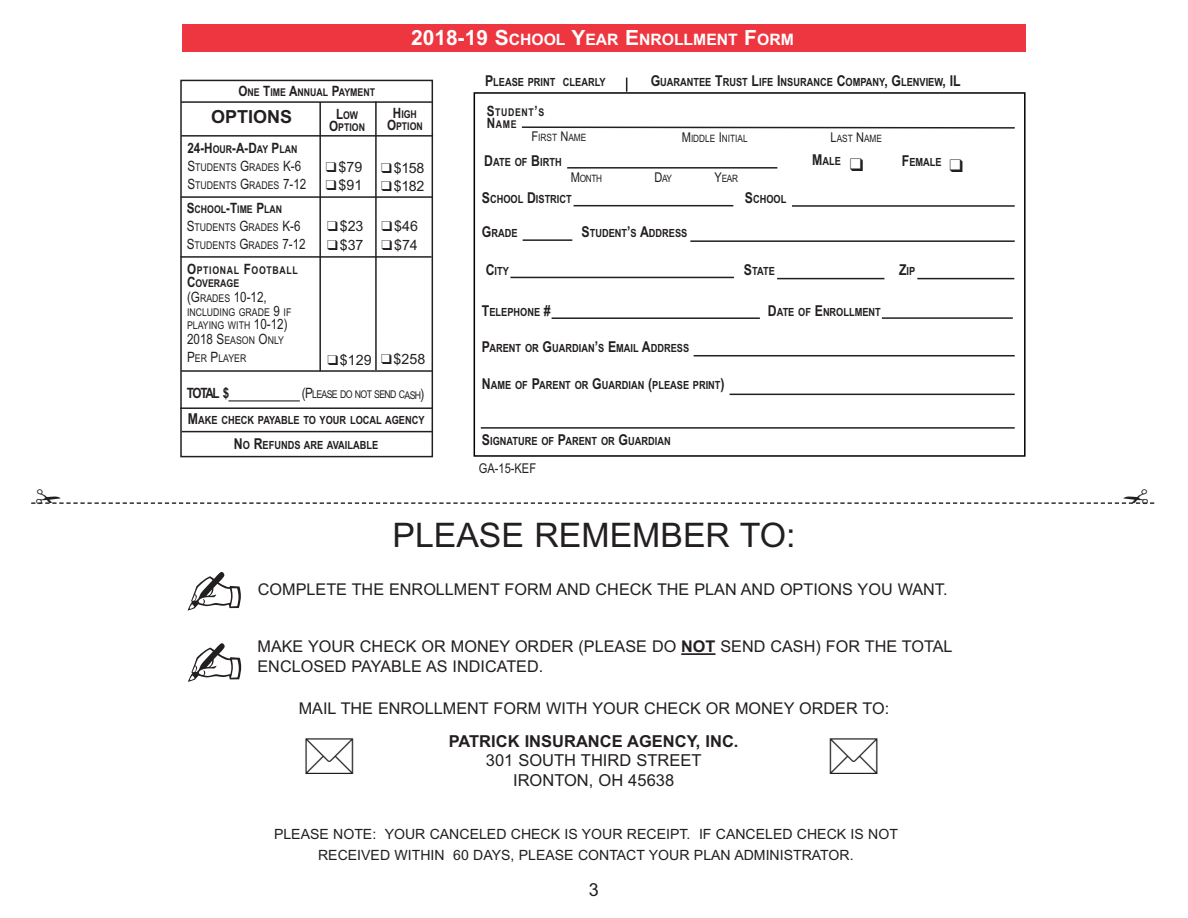
<style>
.page{position:relative;width:1188px;height:918px;background:#fff}
.page>*{position:absolute;margin:0;border:0;box-sizing:border-box;transform-origin:0 0}
.t1{font:33.9px "Arial";color:#231f20}
.t2{font:700 18px "Arial";color:#231f20}
.t3{font:18px "Arial";color:#231f20}
.t4{font:16.5px/19.5px "Arial";color:#231f20;text-align:center}
.t5{font:700 16.5px "Arial";color:#231f20}
.t6{font:16.2px/19.5px "Arial";color:#231f20}
.t7{font:700 15.75px "Arial";color:#fff}
.t8{font:14.25px "Arial";color:#231f20}
.t9{font:700 14.25px "Arial Narrow";letter-spacing:-.095em;color:#231f20}
.t10{font:14.25px "Arial Narrow";color:#231f20}
.t11{font:14.1px/21px "Arial";color:#231f20;text-align:center}
.t12{font:13.5px "Arial Narrow";color:#231f20}
.t13{font:700 11.25px "Arial Narrow";color:#231f20}
.t14{font:10.65px/18px "Arial Narrow";color:#231f20}
.t15{font:700 10.65px/12px "Arial Narrow";color:#231f20;text-align:center}
.t16{font:700 10.65px/13.5px "Arial Narrow";letter-spacing:.06em;color:#231f20}
.t17{font:10.65px "Arial Narrow";letter-spacing:-.065em;color:#231f20}
.t18{font:10.2px "Arial Narrow";color:#231f20}
.s1{font-size:14.25px}
.s2{font-size:21px}
.s3{font-size:15px}
.s4{font-size:10.65px}
.s5{font-weight:700;font-size:14.25px}
.s6{font-weight:700}
.s7{font-size:13.5px}
</style>
<div class="page">
<div style="left:182px;top:24px;width:843px;height:28px;background:#ee3640"></div>
<hr style="left:681px;top:653px;width:35px;height:2px;background:#231f20">
<div style="left:180px;top:80px;width:253px;height:377px;border:2px solid #231f20"></div>
<hr style="left:181px;top:135px;width:252px;height:2px;background:#231f20">
<hr style="left:319px;top:102px;width:2px;height:269px;background:#231f20">
<hr style="left:180px;top:256px;width:252px;height:2px;background:#231f20">
<hr style="left:181px;top:196px;width:251px;height:2px;background:#231f20">
<hr style="left:375px;top:101px;width:2px;height:269px;background:#231f20">
<hr style="left:182px;top:431px;width:250px;height:1px;background:#231f20">
<hr style="left:180px;top:407px;width:253px;height:2px;background:#231f20">
<hr style="left:181px;top:370px;width:251px;height:2px;background:#231f20">
<hr style="left:181px;top:101px;width:251px;height:2px;background:#231f20">
<hr style="left:228px;top:400px;width:72px;height:1px;background:#231f20">
<div style="left:474px;top:92px;width:552px;height:365px;border:2px solid #000"></div>
<hr style="left:882px;top:317px;width:131px;height:2px;background:#231f20">
<hr style="left:574px;top:205px;width:159px;height:1px;background:#231f20">
<hr style="left:523px;top:239px;width:49px;height:2px;background:#231f20">
<hr style="left:510px;top:277px;width:224px;height:1px;background:#231f20">
<hr style="left:777px;top:278px;width:107px;height:1px;background:#231f20">
<hr style="left:792px;top:205px;width:223px;height:2px;background:#231f20">
<hr style="left:690px;top:240px;width:325px;height:2px;background:#231f20">
<hr style="left:917px;top:278px;width:97px;height:1px;background:#231f20">
<hr style="left:481px;top:427px;width:534px;height:2px;background:#231f20">
<hr style="left:567px;top:167px;width:210px;height:2px;background:#231f20">
<hr style="left:552px;top:317px;width:208px;height:2px;background:#231f20">
<svg style="left:521px;top:126px;width:494px;height:3px"></svg>
<hr style="left:694px;top:355px;width:321px;height:1px;background:#231f20">
<hr style="left:730px;top:394px;width:285px;height:1px;background:#231f20">
<svg style="left:626px;top:78px;width:1px;height:14px"></svg>
<svg style="left:31px;top:502px;width:1123px;height:2px"></svg>
<p class="t15" style="left:238px;top:87px;width:138px"><span class="s1">O</span>NE <span class="s1">T</span>IME <span class="s1">A</span>NNUAL <span class="s1">P</span>AYMENT</p>
<h3 class="t7" style="left:411px;top:31px;width:384px"><span class="s2">2018-19 S</span>CHOOL <span class="s2">Y</span>EAR <span class="s2">E</span>NROLLMENT <span class="s2">F</span>ORM</h3>
<p class="t13" style="left:485px;top:76px;width:122px"><span class="s3">P</span>LEASE PRINT CLEARLY</p>
<p class="t13" style="left:651px;top:76px;width:312px"><span class="s3">G</span>UARANTEE <span class="s3">T</span>RUST <span class="s3">L</span>IFE <span class="s3">I</span>NSURANCE <span class="s3">C</span>OMPANY<span class="s3">, G</span>LENVIEW<span class="s3">, IL</span></p>
<h2 class="t2" style="left:211px;top:107px;width:83px">OPTIONS</h2>
<p class="t15" style="left:329px;top:109px;width:37px"><span class="s1">L</span>OW<br><span class="s1">O</span>PTION</p>
<p class="t15" style="left:387px;top:108px;width:37px"><span class="s1">H</span>IGH<br><span class="s1">O</span>PTION</p>
<p class="t9" style="left:187px;top:140px;width:112px">24-H<span class="s4">OUR</span>-A-D<span class="s4">AY</span> P<span class="s4">LAN</span></p>
<p class="t14" style="left:187px;top:159px;width:120px"><span class="s1">S</span>TUDENTS <span class="s1">G</span>RADES <span class="s1">K-6<br>S</span>TUDENTS <span class="s1">G</span>RADES <span class="s1">7-12</span></p>
<p class="t14" style="left:187px;top:201px;width:120px"><span class="s5">S</span><span class="s6">CHOOL</span><span class="s5">-T</span><span class="s6">IME</span> <span class="s5">P</span><span class="s6">LAN<br></span><span class="s1">S</span>TUDENTS <span class="s1">G</span>RADES <span class="s1">K-6<br>S</span>TUDENTS <span class="s1">G</span>RADES <span class="s1">7-12</span></p>
<p class="t16" style="left:187px;top:263px;width:112px"><span class="s1">O</span>PTIONAL <span class="s1">F</span>OOTBALL<br><span class="s1">C</span>OVERAGE</p>
<p class="t10" style="left:187px;top:289px;width:81px">(G<span class="s4">RADES</span> 10-12,</p>
<p class="t14" style="left:187px;top:305px;width:106px;line-height:13.5px">INCLUDING GRADE <span class="s1">9</span> IF<br>PLAYING WITH <span class="s1">10-12)</span></p>
<p class="t14" style="left:187px;top:331px;width:99px"><span class="s1">2018 S</span>EASON <span class="s1">O</span>NLY<br><span class="s1">P</span>ER <span class="s1">P</span>LAYER</p>
<p class="t8" style="left:326px;top:159px;width:38px">❑$79</p>
<p class="t8" style="left:326px;top:177px;width:38px">❑$91</p>
<p class="t8" style="left:327px;top:218px;width:38px">❑$23</p>
<p class="t8" style="left:327px;top:237px;width:38px">❑$37</p>
<p class="t8" style="left:381px;top:159px;width:45px">❑$158</p>
<p class="t8" style="left:381px;top:177px;width:45px">❑$182</p>
<p class="t8" style="left:382px;top:218px;width:38px">❑$46</p>
<p class="t8" style="left:382px;top:237px;width:38px">❑$74</p>
<p class="t8" style="left:327px;top:351px;width:99px">❑$129 ❑$258</p>
<p class="t9" style="left:187px;top:385px;width:44px">TOTAL $</p>
<p class="t17" style="left:302px;top:388px;width:124px"><span class="s1">(P</span>LEASE DO NOT SEND CASH<span class="s1">)</span></p>
<p class="t13" style="left:188px;top:413px;width:238px"><span class="s3">M</span>AKE CHECK PAYABLE TO YOUR LOCAL AGENCY</p>
<p class="t13" style="left:234px;top:438px;width:146px"><span class="s3">N</span>O <span class="s3">R</span>EFUNDS ARE AVAILABLE</p>
<p class="t16" style="left:487px;top:106px;width:59px;line-height:12px"><span class="s1">S</span>TUDENT<span class="s1">’</span>S<br><span class="s1">N</span>AME</p>
<p class="t18" style="left:532px;top:132px;width:57px"><span class="s7">F</span>IRST <span class="s7">N</span>AME</p>
<p class="t18" style="left:682px;top:132px;width:67px"><span class="s7">M</span>IDDLE <span class="s7">I</span>NITIAL</p>
<p class="t18" style="left:831px;top:133px;width:53px"><span class="s7">L</span>AST <span class="s7">N</span>AME</p>
<p class="t13" style="left:484px;top:156px;width:79px"><span class="s3">D</span>ATE OF <span class="s3">B</span>IRTH</p>
<p class="t18" style="left:571px;top:172px;width:33px"><span class="s7">M</span>ONTH</p>
<p class="t18" style="left:654px;top:172px;width:19px"><span class="s7">D</span>AY</p>
<p class="t18" style="left:715px;top:172px;width:25px"><span class="s7">Y</span>EAR</p>
<p class="t13" style="left:812px;top:155px;width:53px"><span class="s3">M</span>ALE ❑</p>
<p class="t13" style="left:902px;top:156px;width:63px"><span class="s3">F</span>EMALE ❑</p>
<p class="t13" style="left:482px;top:192px;width:91px"><span class="s3">S</span>CHOOL <span class="s3">D</span>ISTRICT</p>
<p class="t13" style="left:745px;top:192px;width:43px"><span class="s3">S</span>CHOOL</p>
<p class="t13" style="left:482px;top:227px;width:37px"><span class="s3">G</span>RADE</p>
<p class="t13" style="left:582px;top:227px;width:107px"><span class="s3">S</span>TUDENT<span class="s3">’</span>S <span class="s3">A</span>DDRESS</p>
<p class="t13" style="left:486px;top:265px;width:25px"><span class="s3">C</span>ITY</p>
<p class="t13" style="left:744px;top:265px;width:32px"><span class="s3">S</span>TATE</p>
<p class="t13" style="left:899px;top:265px;width:18px"><span class="s3">Z</span>IP</p>
<p class="t13" style="left:482px;top:305px;width:70px"><span class="s3">T</span>ELEPHONE <span class="s3">#</span></p>
<p class="t13" style="left:768px;top:305px;width:115px"><span class="s3">D</span>ATE OF <span class="s3">E</span>NROLLMENT</p>
<p class="t13" style="left:482px;top:341px;width:209px"><span class="s3">P</span>ARENT OR <span class="s3">G</span>UARDIAN<span class="s3">’</span>S <span class="s3">E</span>MAIL <span class="s3">A</span>DDRESS</p>
<p class="t13" style="left:482px;top:379px;width:244px"><span class="s3">N</span>AME OF <span class="s3">P</span>ARENT OR <span class="s3">G</span>UARDIAN <span class="s3">(</span>PLEASE PRINT<span class="s3">)</span></p>
<p class="t13" style="left:482px;top:434px;width:190px"><span class="s3">S</span>IGNATURE OF <span class="s3">P</span>ARENT OR <span class="s3">G</span>UARDIAN</p>
<p class="t12" style="left:479px;top:460px;width:59px">GA-15-KEF</p>
<h1 class="t1" style="left:392px;top:516px;width:405px">PLEASE REMEMBER TO:</h1>
<h3 class="t6" style="left:258px;top:579px;width:691px">COMPLETE THE ENROLLMENT FORM AND CHECK THE PLAN AND OPTIONS YOU WANT.</h3>
<h3 class="t6" style="left:258px;top:637px;width:697px">MAKE YOUR CHECK OR MONEY ORDER (PLEASE DO <span class="s6">NOT</span> SEND CASH) FOR THE TOTAL<br>ENCLOSED PAYABLE AS INDICATED.</h3>
<h3 class="t6" style="left:299px;top:698px;width:592px">MAIL THE ENROLLMENT FORM WITH YOUR CHECK OR MONEY ORDER TO:</h3>
<h3 class="t5" style="left:449px;top:731px;width:291px">PATRICK INSURANCE AGENCY, INC.</h3>
<h3 class="t4" style="left:486px;top:751px;width:217px">301 SOUTH THIRD STREET<br>IRONTON, OH 45638</h3>
<p class="t11" style="left:274px;top:824px;width:625px">PLEASE NOTE: YOUR CANCELED CHECK IS YOUR RECEIPT. IF CANCELED CHECK IS NOT<br>RECEIVED WITHIN 60 DAYS, PLEASE CONTACT YOUR PLAN ADMINISTRATOR.</p>
<h2 class="t3" style="left:589px;top:879px;width:12px">3</h2>
</div>
